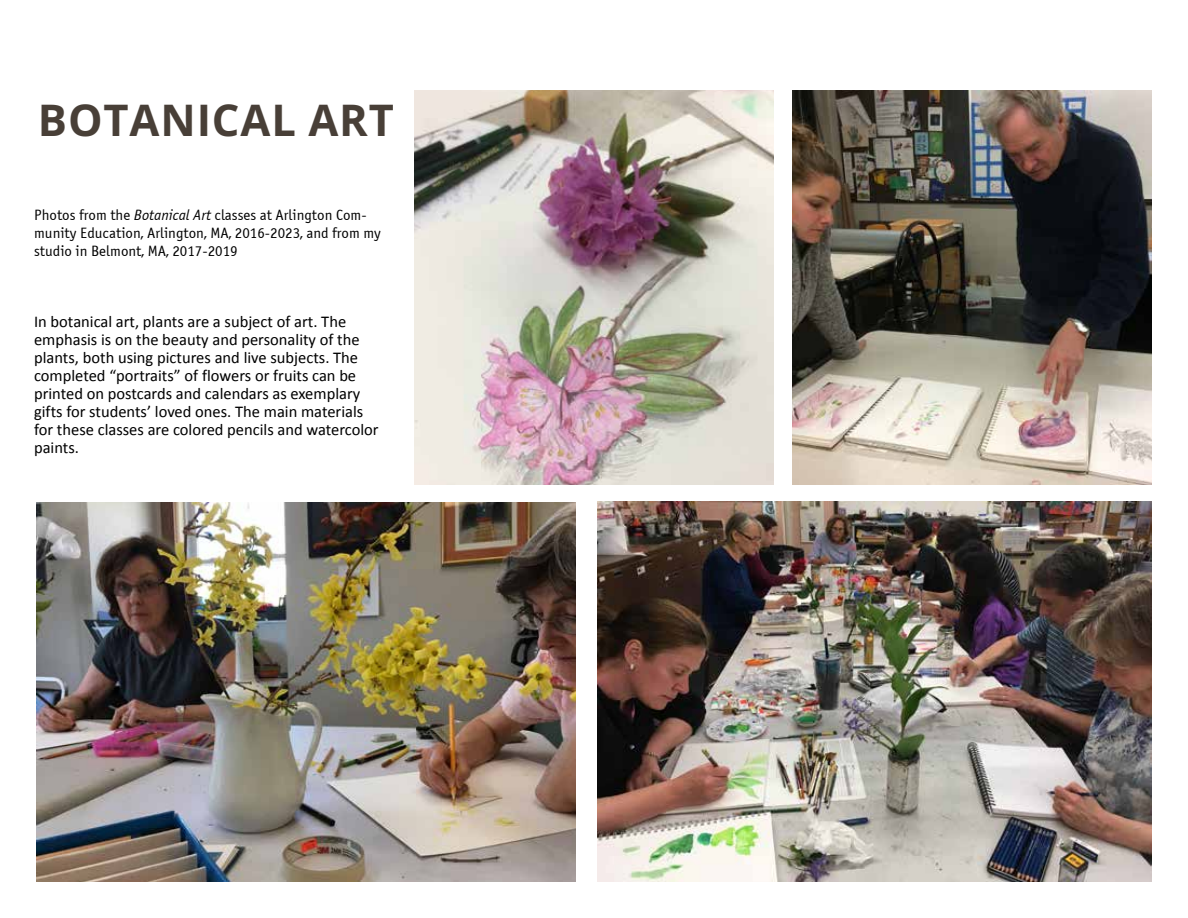
<style>
.page{position:relative;width:1188px;height:918px;background:#fff}
.page>*{position:absolute;margin:0;border:0;box-sizing:border-box;transform-origin:0 0}
.t1{font:700 43.5px "Open Sans";letter-spacing:.02em;color:#483f37}
.t2{font:16.5px/18px "Calibri";color:#000}
.t3{font:15px/18px "Officina Sans C";color:#000}
.s1{font-style:italic}
</style>
<div class="page">
<img style="left:414px;top:90px;width:360px;height:394px">
<img style="left:36px;top:502px;width:540px;height:380px">
<img style="left:598px;top:502px;width:554px;height:380px">
<img style="left:792px;top:90px;width:360px;height:394px">
<h1 class="t1" style="left:38px;top:91px;width:358px">BOTANICAL ART</h1>
<p class="t3" style="left:34px;top:206px;width:348px">Photos from the <span class="s1">Botanical Art</span> classes at Arlington Com&shy;munity Education, Arlington, MA, 2016-2023, and from my studio in Belmont, MA, 2017-2019</p>
<p class="t2" style="left:34px;top:313px;width:346px">In botanical art, plants are a subject of art. The emphasis is on the beauty and personality of the plants, both using pictures and live subjects. The completed “portraits” of flowers or fruits can be printed on postcards and calendars as exemplary gifts for students’ loved ones. The main materials for these classes are colored pencils and watercolor paints.</p>
</div>
